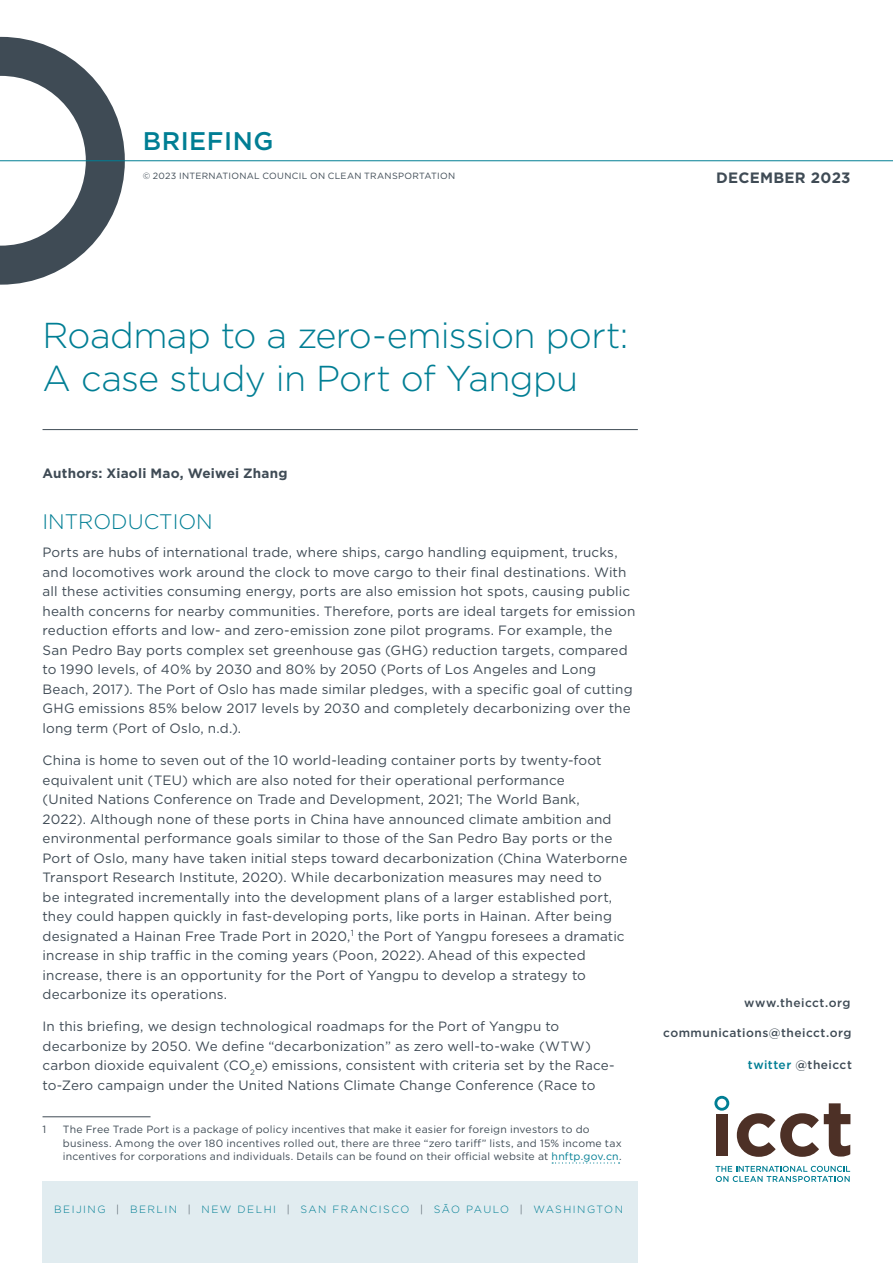
<style>
.page{position:relative;width:893px;height:1263px;background:#fff}
.page>*{position:absolute;margin:0;border:0;box-sizing:border-box;transform-origin:0 0}
.Briefing_Paper_Title{font:300 36px/43.2px "Gotham";letter-spacing:-.02em;color:#007e94}
.t1{font:500 25.5px "Gotham";letter-spacing:.02em;color:#007e94}
.t2{font:300 21px "Gotham";color:#007e94}
.Month_Year{font:700 15px "Gotham";letter-spacing:.02em;color:#3f4b55}
.Body_Copy{font:13.5px/19.5px "Gotham";letter-spacing:.01em;color:#3f4b55}
.Author{font:700 13.5px "Gotham";letter-spacing:.015em;color:#3f4b55}
.t3{font:500 12px "Gotham";letter-spacing:.04em;color:#3f4b55}
.Footnote{font:10.5px/13.5px "Gotham";letter-spacing:.02em;color:#3f4b55}
.t4{font:300 10.5px "Gotham";letter-spacing:.14em;color:#007e94}
.Body_Copy-2{font:9px "Gotham";letter-spacing:.03em;color:#3f4b55}
.s1{color:#007e94}
.s2{color:#3f4b55}
</style>
<div class="page">
<hr style="left:43px;top:429px;width:595px;height:1px;background:#3f4b55">
<hr style="left:43px;top:1116px;width:108px;height:1px;background:#3f4b55">
<svg style="left:552px;top:1162px;width:68px;height:1px"></svg>
<div style="left:43px;top:1182px;width:595px;height:81px;background:#e1ecf0"></div>
<svg style="left:0;top:37px;width:125px;height:248px"></svg>
<hr style="left:0;top:160px;width:893px;height:1px;background:#007e94">
<svg style="left:716px;top:1166px;width:134px;height:16px"></svg>
<div style="left:716px;top:1114px;width:12px;height:42px;background:#4d3026"></div>
<svg style="left:737px;top:1103px;width:113px;height:54px"></svg>
<svg style="left:714px;top:1096px;width:15px;height:15px"></svg>
<p class="t1" style="left:143px;top:124px;width:132px">BRIEFING</p>
<p class="Body_Copy-2" style="left:143px;top:170px;width:314px">© 2023 INTERNATIONAL COUNCIL ON CLEAN TRANSPORTATION</p>
<p class="Month_Year" style="left:716px;top:168px;width:136px">DECEMBER 2023</p>
<p class="Briefing_Paper_Title" style="left:43px;top:312px;width:587px">Roadmap to a zero-emission port:<br>A case study in Port of Yangpu</p>
<p class="Author" style="left:43px;top:465px;width:247px">Authors: Xiaoli Mao, Weiwei Zhang</p>
<h1 class="t2" style="left:43px;top:508px;width:172px">INTRODUCTION</h1>
<p class="Body_Copy" style="left:43px;top:542px;width:594px">Ports are hubs of international trade, where ships, cargo handling equipment, trucks, and locomotives work around the clock to move cargo to their final destinations. With all these activities consuming energy, ports are also emission hot spots, causing public health concerns for nearby communities. Therefore, ports are ideal targets for emission reduction efforts and low- and zero-emission zone pilot programs. For example, the San Pedro Bay ports complex set greenhouse gas (GHG) reduction targets, compared to 1990 levels, of 40% by 2030 and 80% by 2050 (Ports of Los Angeles and Long Beach, 2017). The Port of Oslo has made similar pledges, with a specific goal of cutting GHG emissions 85% below 2017 levels by 2030 and completely decarbonizing over the long term (Port of Oslo, n.d.).</p>
<p class="Body_Copy" style="left:43px;top:750px;width:586px">China is home to seven out of the 10 world-leading container ports by twenty-foot equivalent unit (TEU) which are also noted for their operational performance<br>(United Nations Conference on Trade and Development, 2021; The World Bank,<br>2022). Although none of these ports in China have announced climate ambition and environmental performance goals similar to those of the San Pedro Bay ports or the Port of Oslo, many have taken initial steps toward decarbonization (China Waterborne Transport Research Institute, 2020). While decarbonization measures may need to<br>be integrated incrementally into the development plans of a larger established port, they could happen quickly in fast-developing ports, like ports in Hainan. After being designated a Hainan Free Trade Port in 2020,<sup>1</sup> the Port of Yangpu foresees a dramatic increase in ship traffic in the coming years (Poon, 2022). Ahead of this expected increase, there is an opportunity for the Port of Yangpu to develop a strategy to decarbonize its operations.</p>
<p class="Body_Copy" style="left:43px;top:1016px;width:574px">In this briefing, we design technological roadmaps for the Port of Yangpu to decarbonize by 2050. We define “decarbonization” as zero well-to-wake (WTW) carbon dioxide equivalent (CO<sub>2</sub>e) emissions, consistent with criteria set by the Race&shy;to-Zero campaign under the United Nations Climate Change Conference (Race to</p>
<p class="Footnote" style="left:43px;top:1122px;width:5px">1</p>
<p class="Footnote" style="left:63px;top:1122px;width:560px">The Free Trade Port is a package of policy incentives that make it easier for foreign investors to do business. Among the over 180 incentives rolled out, there are three “zero tariff” lists, and 15% income tax incentives for corporations and individuals. Details can be found on their official website at <span class="s1">hnftp.gov.cn</span>.</p>
<p class="t4" style="left:54px;top:1202px;width:570px">BEIJING <span class="s2">|</span> BERLIN <span class="s2">|</span> NEW DELHI <span class="s2">|</span> SAN FRANCISCO <span class="s2">|</span> SÃO PAULO <span class="s2">|</span> WASHINGTON</p>
<p class="t3" style="left:744px;top:995px;width:108px">www.theicct.org</p>
<p class="t3" style="left:663px;top:1025px;width:190px">communications@theicct.org</p>
<p class="t3" style="left:748px;top:1057px;width:105px"><span class="s1">twitter</span> @theicct</p>
</div>
